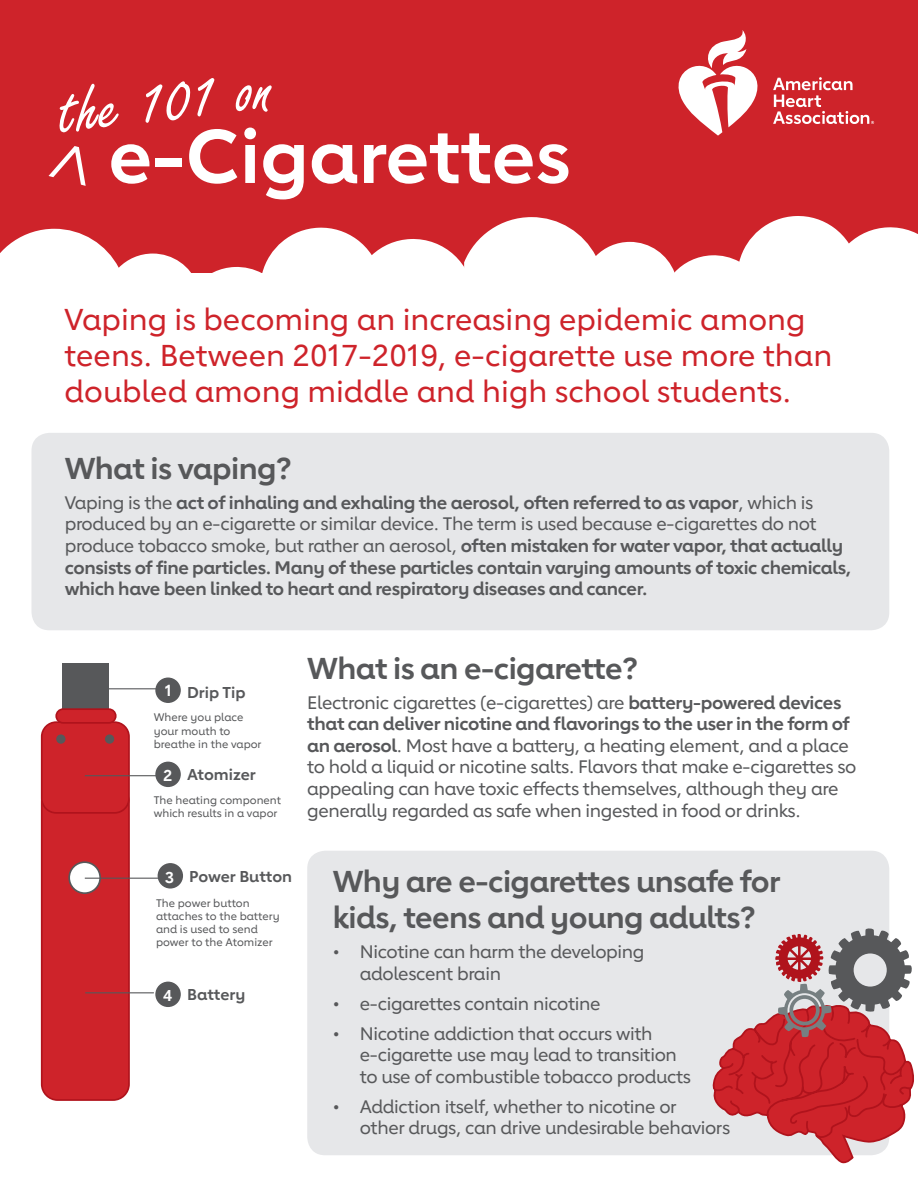
<style>
.page{position:relative;width:918px;height:1188px;background:#fff}
.page>*{position:absolute;margin:0;border:0;box-sizing:border-box;transform-origin:0 0}
.t1{font:76.5px "Freestyle Script";color:#fff}
.t2{font:700 75px "Lub Dub";color:#fff}
.t3{font:500 30px/36px "Lub Dub";color:#ce232a}
.t4{font:700 30px/36px "Lub Dub";letter-spacing:-.02em;color:#57585a}
.t5{font:500 18px/21.6px "Lub Dub";letter-spacing:-.02em;color:#57585a}
.t6{font:700 18px/21.6px "Lub Dub";letter-spacing:-.02em;color:#57585a}
.t7{font:700 15.6px "Lub Dub";color:#57585a}
.t8{font:700 15.6px "Lub Dub";color:#fff}
.t9{font:500 10.95px/13.2px "Lub Dub";color:#57585a}
.s1{font-weight:500}
.s2{font-weight:700}
</style>
<div class="page">
<div style="left:307px;top:851px;width:582px;height:304px;background:#e6e7e9;border-radius:18px"></div>
<div style="left:0;top:0;width:918px;height:272px;background:#ce232a"></div>
<svg style="left:0;top:216px;width:918px;height:57px"></svg>
<svg style="left:773px;top:77px;width:101px;height:47px"></svg>
<svg style="left:679px;top:30px;width:79px;height:106px"></svg>
<div style="left:32px;top:433px;width:857px;height:197px;background:#e6e7e9;border-radius:18px"></div>
<div style="left:155px;top:677px;width:27px;height:27px;background:#57585a;border-radius:50%"></div>
<div style="left:154px;top:676px;width:28px;height:29px;border:2px solid #fff;border-radius:50%"></div>
<div style="left:155px;top:761px;width:27px;height:27px;background:#57585a;border-radius:50%"></div>
<div style="left:154px;top:760px;width:28px;height:29px;border:2px solid #fff;border-radius:50%"></div>
<div style="left:157px;top:862px;width:27px;height:27px;background:#57585a;border-radius:50%"></div>
<div style="left:156px;top:862px;width:29px;height:28px;border:2px solid #fff;border-radius:50%"></div>
<div style="left:63px;top:664px;width:46px;height:52px;background:#57585a"></div>
<div style="left:42px;top:786px;width:87px;height:314px;background:#ce232a;border-radius:16px"></div>
<div style="left:41px;top:785px;width:89px;height:316px;border:2px solid #b0131c;border-radius:16px"></div>
<div style="left:42px;top:722px;width:87px;height:91px;background:#ce232a;border-radius:14px"></div>
<div style="left:41px;top:721px;width:89px;height:93px;border:2px solid #b0131c;border-radius:14px"></div>
<div style="left:56px;top:709px;width:60px;height:14px;background:#ce232a;border-radius:7px"></div>
<div style="left:55px;top:708px;width:62px;height:16px;border:2px solid #b0131c;border-radius:7px"></div>
<div style="left:69px;top:862px;width:31px;height:31px;background:#fff;border-radius:50%"></div>
<div style="left:68px;top:861px;width:33px;height:33px;border:2px solid #57585a;border-radius:50%"></div>
<svg style="left:56px;top:734px;width:10px;height:10px"></svg>
<div style="left:105px;top:734px;width:9px;height:10px;background:#57585a;border-radius:50%"></div>
<hr style="left:85px;top:688px;width:71px;height:1px;background:#57585a">
<hr style="left:85px;top:775px;width:74px;height:1px;background:#57585a">
<hr style="left:85px;top:878px;width:74px;height:1px;background:#57585a">
<hr style="left:85px;top:992px;width:74px;height:1px;background:#57585a">
<div style="left:155px;top:981px;width:27px;height:27px;background:#57585a;border-radius:50%"></div>
<div style="left:154px;top:980px;width:28px;height:29px;border:2px solid #fff;border-radius:50%"></div>
<svg style="left:712px;top:928px;width:202px;height:236px"></svg>
<p class="t1" style="left:52px;top:71px;width:219px;rotate:-7deg">the 101 on</p>
<p class="t2" style="left:108px;top:111px;width:464px">e-Cigarettes</p>
<p class="t3" style="left:65px;top:301px;width:769px">Vaping is becoming an increasing epidemic among teens. Between 2017-2019, e-cigarette use more than doubled among middle and high school students.</p>
<p class="t4" style="left:65px;top:450px;width:229px">What is vaping?</p>
<p class="t6" style="left:65px;top:491px;width:788px"><span class="s1">Vaping is the</span> act of inhaling and exhaling the aerosol, often referred to as vapor<span class="s1">, which is produced by an e-cigarette or similar device. The term is used because e-cigarettes do not produce tobacco smoke, but rather an aerosol,</span> often mistaken for water vapor, that actually consists of fine particles. Many of these particles contain varying amounts of toxic chemicals, which have been linked to heart and respiratory diseases and cancer.</p>
<p class="t8" style="left:165px;top:682px;width:8px">1</p>
<p class="t7" style="left:187px;top:683px;width:60px">Drip Tip</p>
<p class="t9" style="left:154px;top:711px;width:109px">Where you place your mouth to breathe in the vapor</p>
<p class="t8" style="left:163px;top:766px;width:11px">2</p>
<p class="t7" style="left:187px;top:765px;width:70px">Atomizer</p>
<p class="t9" style="left:154px;top:793px;width:129px">The heating component which results in a vapor</p>
<p class="t4" style="left:307px;top:650px;width:332px">What is an e-cigarette?</p>
<p class="t5" style="left:307px;top:691px;width:551px">Electronic cigarettes (e-cigarettes) are <span class="s2">battery-powered devices that can deliver nicotine and flavorings to the user in the form of an aerosol</span>. Most have a battery, a heating element, and a place to hold a liquid or nicotine salts. Flavors that make e-cigarettes so appealing can have toxic effects themselves, although they are generally regarded as safe when ingested in food or drinks.</p>
<p class="t7" style="left:189px;top:867px;width:104px">Power Button</p>
<p class="t9" style="left:156px;top:896px;width:125px">The power button attaches to the battery and is used to send power to the Atomizer</p>
<p class="t8" style="left:165px;top:868px;width:11px">3</p>
<p class="t8" style="left:163px;top:986px;width:11px">4</p>
<p class="t7" style="left:187px;top:985px;width:60px">Battery</p>
<p class="t4" style="left:333px;top:863px;width:449px">Why are e-cigarettes unsafe for kids, teens and young adults?</p>
<p class="t5" style="left:360px;top:941px;width:286px;text-indent:-27px">• Nicotine can harm the developing adolescent brain</p>
<p class="t5" style="left:333px;top:992px;width:269px">• e-cigarettes contain nicotine</p>
<p class="t5" style="left:360px;top:1022px;width:333px;text-indent:-27px">• Nicotine addiction that occurs with e-cigarette use may lead to transition to use of combustible tobacco products</p>
<p class="t5" style="left:360px;top:1095px;width:372px;text-indent:-27px">• Addiction itself, whether to nicotine or<br>other drugs, can drive undesirable behaviors</p>
</div>
